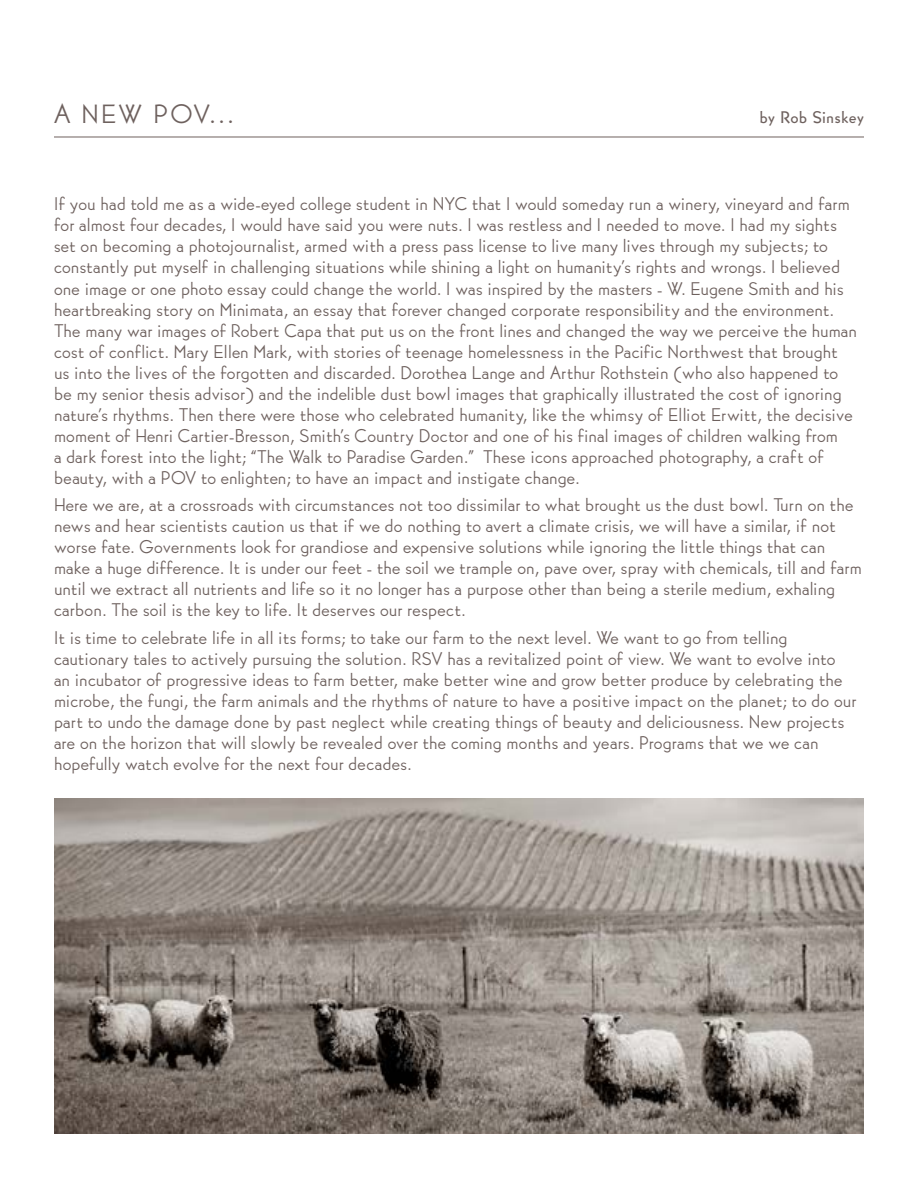
<style>
.page{position:relative;width:918px;height:1188px;background:#fff}
.page>*{position:absolute;margin:0;border:0;box-sizing:border-box;transform-origin:0 0}
.t1{font:25.95px "Bernhard Gothic SGOT Std";letter-spacing:.09em;color:#6e615e;scale:1.04 1}
.t2{font:18px/21px "Bernhard Gothic SGOT Std";letter-spacing:.01em;color:#6e615e}
.t3{font:500 16.5px "Bernhard Gothic SGOT Std";letter-spacing:.04em;color:#6e615e}
</style>
<div class="page">
<hr style="left:54px;top:137px;width:810px;height:1px;background:#6e615e">
<img style="left:54px;top:798px;width:810px;height:336px">
<h1 class="t1" style="left:54px;top:97px;width:174px">A NEW POV...</h1>
<p class="t3" style="left:760px;top:106px;width:106px">by Rob Sinskey</p>
<p class="t2" style="left:54px;top:194px;width:805px">If you had told me as a wide-eyed college student in NYC that I would someday run a winery, vineyard and farm for almost four decades, I would have said you were nuts. I was restless and I needed to move. I had my sights set on becoming a photojournalist, armed with a press pass license to live many lives through my subjects; to constantly put myself in challenging situations while shining a light on humanity’s rights and wrongs. I believed one image or one photo essay could change the world. I was inspired by the masters - W. Eugene Smith and his heartbreaking story on Minimata, an essay that forever changed corporate responsibility and the environment.<br>The many war images of Robert Capa that put us on the front lines and changed the way we perceive the human cost of conflict. Mary Ellen Mark, with stories of teenage homelessness in the Pacific Northwest that brought us into the lives of the forgotten and discarded. Dorothea Lange and Arthur Rothstein (who also happened to be my senior thesis advisor) and the indelible dust bowl images that graphically illustrated the cost of ignoring nature’s rhythms. Then there were those who celebrated humanity, like the whimsy of Elliot Erwitt, the decisive moment of Henri Cartier-Bresson, Smith’s Country Doctor and one of his final images of children walking from<br>a dark forest into the light; “The Walk to Paradise Garden.” These icons approached photography, a craft of beauty, with a POV to enlighten; to have an impact and instigate change.</p>
<p class="t2" style="left:54px;top:494px;width:810px">Here we are, at a crossroads with circumstances not too dissimilar to what brought us the dust bowl. Turn on the news and hear scientists caution us that if we do nothing to avert a climate crisis, we will have a similar, if not worse fate. Governments look for grandiose and expensive solutions while ignoring the little things that can make a huge difference. It is under our feet - the soil we trample on, pave over, spray with chemicals, till and farm until we extract all nutrients and life so it no longer has a purpose other than being a sterile medium, exhaling carbon. The soil is the key to life. It deserves our respect.</p>
<p class="t2" style="left:54px;top:627px;width:804px">It is time to celebrate life in all its forms; to take our farm to the next level. We want to go from telling cautionary tales to actively pursuing the solution. RSV has a revitalized point of view. We want to evolve into<br>an incubator of progressive ideas to farm better, make better wine and grow better produce by celebrating the microbe, the fungi, the farm animals and the rhythms of nature to have a positive impact on the planet; to do our part to undo the damage done by past neglect while creating things of beauty and deliciousness. New projects are on the horizon that will slowly be revealed over the coming months and years. Programs that we we can hopefully watch evolve for the next four decades.</p>
</div>
